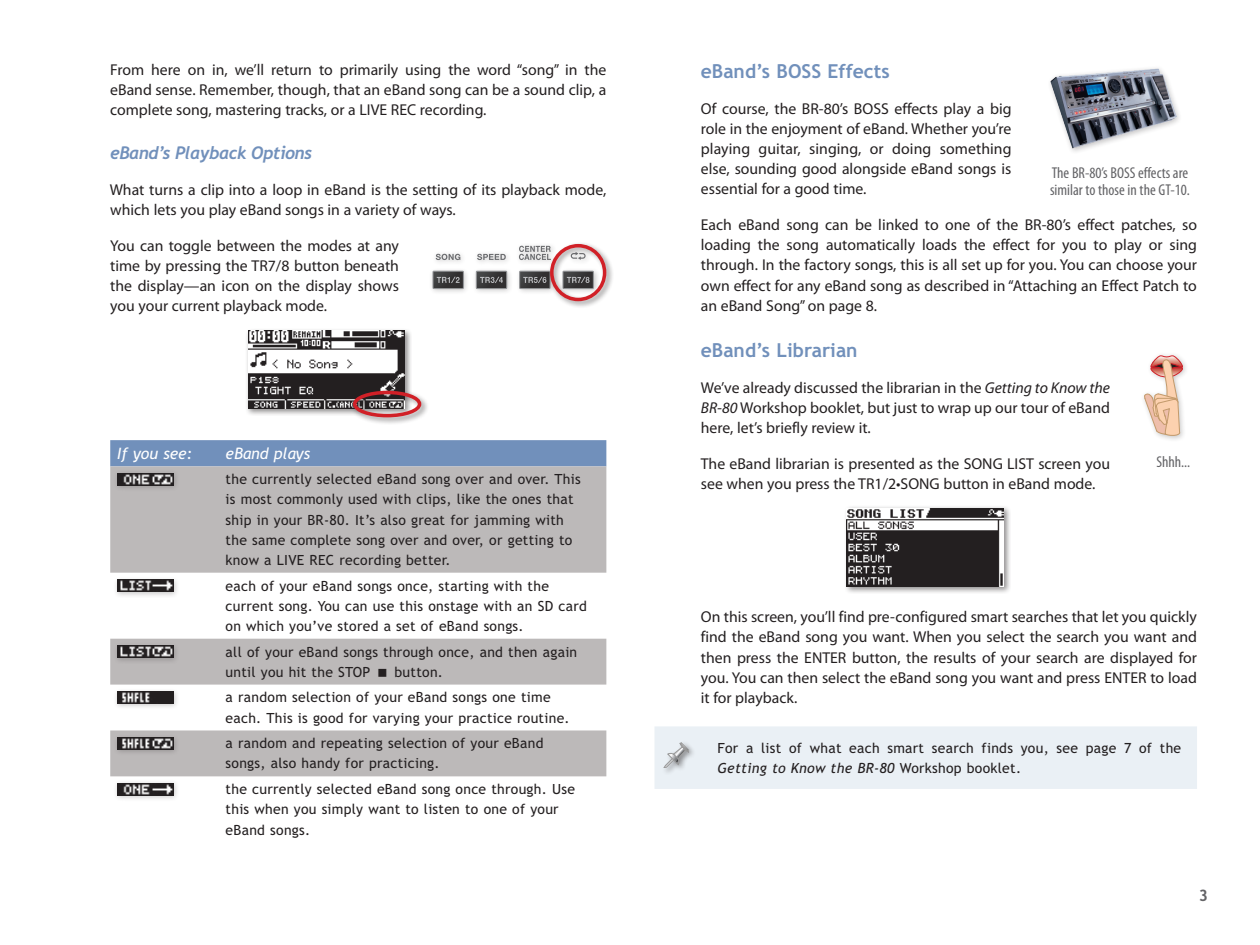
<style>
.page{position:relative;width:1260px;height:945px;background:#fff}
.page>*{position:absolute;margin:0;border:0;box-sizing:border-box;transform-origin:0 0}
.Heading_3{font:700 19.25px "Trebuchet MSPS";color:#7190bb}
.Heading_4{font:italic 700 17.5px "Trebuchet MSPS";letter-spacing:-.03em;color:#7190bb}
.Body{font:15.75px/20.1px "Myriad Pro";color:#231f20;text-align:justify}
.t1{font:condensed 15.75px/17.5px "Myriad Pro";color:#636366}
.Table_Header_Text{font:italic 15.75px "Trebuchet MSPS";color:#fff}
.t2{font:700 15.75px "Trebuchet MSPS";color:#636366}
.NTW_Text{font:14px/20.1px "Trebuchet MSPS";letter-spacing:.02em;color:#231f20}
.s1{font-style:italic}
</style>
<div class="page">
<div style="left:844px;top:505px;width:167px;height:89px;background:#231f20;opacity:.5"></div>
<img style="left:847px;top:508px;width:157px;height:78px">
<div style="left:654px;top:726px;width:543px;height:63px;background:#eaf0f5"></div>
<img style="left:1050px;top:69px;width:126px;height:80px">
<div style="left:1140px;top:351px;width:49px;height:90px;background:#231f20;opacity:.25"></div>
<svg style="left:1144px;top:355px;width:39px;height:81px"></svg>
<div style="left:245px;top:327px;width:167px;height:89px;background:#231f20;opacity:.5"></div>
<img style="left:248px;top:330px;width:157px;height:79px">
<div style="left:351px;top:388px;width:78px;height:37px;background:#231f20;opacity:.5"></div>
<div style="left:353px;top:391px;width:68px;height:26px;border:4px solid #d12027;border-radius:50%"></div>
<div style="left:110px;top:440px;width:496px;height:26px;background:#7190bb"></div>
<svg style="left:110px;top:466px;width:496px;height:310px;fill:#bcb9b9"></svg>
<div style="left:113px;top:469px;width:66px;height:23px;background:#231f20;opacity:.25"></div>
<img style="left:117px;top:473px;width:56px;height:13px">
<div style="left:113px;top:575px;width:66px;height:23px;background:#231f20;opacity:.25"></div>
<img style="left:117px;top:580px;width:56px;height:12px">
<div style="left:113px;top:641px;width:66px;height:23px;background:#231f20;opacity:.25"></div>
<img style="left:117px;top:646px;width:56px;height:12px">
<div style="left:113px;top:687px;width:66px;height:23px;background:#231f20;opacity:.25"></div>
<img style="left:117px;top:692px;width:56px;height:12px">
<div style="left:113px;top:733px;width:66px;height:23px;background:#231f20;opacity:.25"></div>
<img style="left:117px;top:737px;width:56px;height:13px">
<div style="left:113px;top:779px;width:66px;height:23px;background:#231f20;opacity:.25"></div>
<img style="left:117px;top:783px;width:56px;height:13px">
<div style="left:429px;top:241px;width:171px;height:54px;background:#231f20;opacity:.25"></div>
<div style="left:433px;top:271px;width:31px;height:18px;border:1px solid #939598"></div>
<div style="left:519px;top:271px;width:31px;height:18px;border:1px solid #939598"></div>
<svg style="left:436px;top:254px;width:24px;height:6px"></svg>
<svg style="left:477px;top:254px;width:29px;height:6px"></svg>
<svg style="left:519px;top:246px;width:29px;height:14px"></svg>
<svg style="left:433px;top:271px;width:30px;height:18px"></svg>
<svg style="left:476px;top:271px;width:31px;height:18px"></svg>
<svg style="left:520px;top:271px;width:28px;height:18px"></svg>
<div style="left:548px;top:242px;width:66px;height:67px;background:#231f20;opacity:.5"></div>
<div style="left:550px;top:244px;width:56px;height:57px;border:4px solid #d12027;border-radius:50%"></div>
<svg style="left:378px;top:668px;width:8px;height:8px"></svg>
<p class="Body" style="left:110px;top:59px;width:498px">From here on in, we’ll return to primarily using the word “song” in the eBand sense. Remember, though, that an eBand song can be a sound clip, a complete song, mastering tracks, or a LIVE REC recording.</p>
<p class="Heading_4" style="left:110px;top:143px;width:203px">eBand’s Playback Options</p>
<p class="Body" style="left:110px;top:179px;width:498px">What turns a clip into a loop in eBand is the setting of its playback mode, which lets you play eBand songs in a variety of ways.</p>
<p class="Body" style="left:110px;top:235px;width:290px">You can toggle between the modes at any time by pressing the TR7/8 button beneath the display—an icon on the display shows you your current playback mode.</p>
<p class="Table_Header_Text" style="left:117px;top:445px;width:77px">If you see:</p>
<p class="Table_Header_Text" style="left:226px;top:445px;width:86px">eBand plays</p>
<p class="NTW_Text" style="left:226px;top:469px;width:357px">the currently selected eBand song over and over. This is most commonly used with clips, like the ones that ship in your BR-80. It’s also great for jamming with the same complete song over and over, or getting to know a LIVE REC recording better.</p>
<p class="NTW_Text" style="left:226px;top:575px;width:363px">each of your eBand songs once, starting with the current song. You can use this onstage with an SD card on which you’ve stored a set of eBand songs.</p>
<p class="NTW_Text" style="left:226px;top:642px;width:353px">all of your eBand songs through once, and then again until you hit the STOP</p>
<p class="NTW_Text" style="left:395px;top:662px;width:50px">button.</p>
<p class="NTW_Text" style="left:226px;top:687px;width:346px">a random selection of your eBand songs one time each. This is good for varying your practice routine.</p>
<p class="NTW_Text" style="left:226px;top:733px;width:319px">a random and repeating selection of your eBand songs, also handy for practicing.</p>
<p class="NTW_Text" style="left:226px;top:779px;width:351px">the currently selected eBand song once through. Use this when you simply want to listen to one of your eBand songs.</p>
<p class="Heading_3" style="left:701px;top:60px;width:190px">eBand’s BOSS Effects</p>
<p class="Body" style="left:701px;top:98px;width:312px">Of course, the BR-80’s BOSS effects play a big role in the enjoyment of eBand. Whether you’re playing guitar, singing, or doing something else, sounding good alongside eBand songs is essential for a good time.</p>
<p class="Body" style="left:701px;top:215px;width:498px">Each eBand song can be linked to one of the BR-80’s effect patches, so loading the song automatically loads the effect for you to play or sing through. In the factory songs, this is all set up for you. You can choose your own effect for any eBand song as described in “Attaching an Effect Patch to an eBand Song” on page 8.</p>
<p class="Heading_3" style="left:701px;top:339px;width:158px">eBand’s Librarian</p>
<p class="Body" style="left:701px;top:377px;width:411px">We’ve already discussed the librarian in the <span class="s1">Getting to Know the BR-80</span> Workshop booklet, but just to wrap up our tour of eBand here, let’s briefly review it.</p>
<p class="Body" style="left:701px;top:453px;width:411px">The eBand librarian is presented as the SONG LIST screen you see when you press the TR1/2•SONG button in eBand mode.</p>
<p class="t1" style="left:1050px;top:164px;width:141px">The BR-80’s BOSS effects are similar to those in the GT-10.</p>
<p class="t1" style="left:1156px;top:453px;width:35px">Shhh...</p>
<p class="Body" style="left:701px;top:607px;width:498px">On this screen, you’ll find pre-configured smart searches that let you quickly find the eBand song you want. When you select the search you want and then press the ENTER button, the results of your search are displayed for you. You can then select the eBand song you want and press ENTER to load it for playback.</p>
<p class="NTW_Text" style="left:717px;top:738px;width:465px">For a list of what each smart search finds you, see page 7 of the<br><span class="s1">Getting to Know the BR-80</span> Workshop booklet.</p>
<p class="t2" style="left:1199px;top:886px;width:11px">3</p>
</div>
